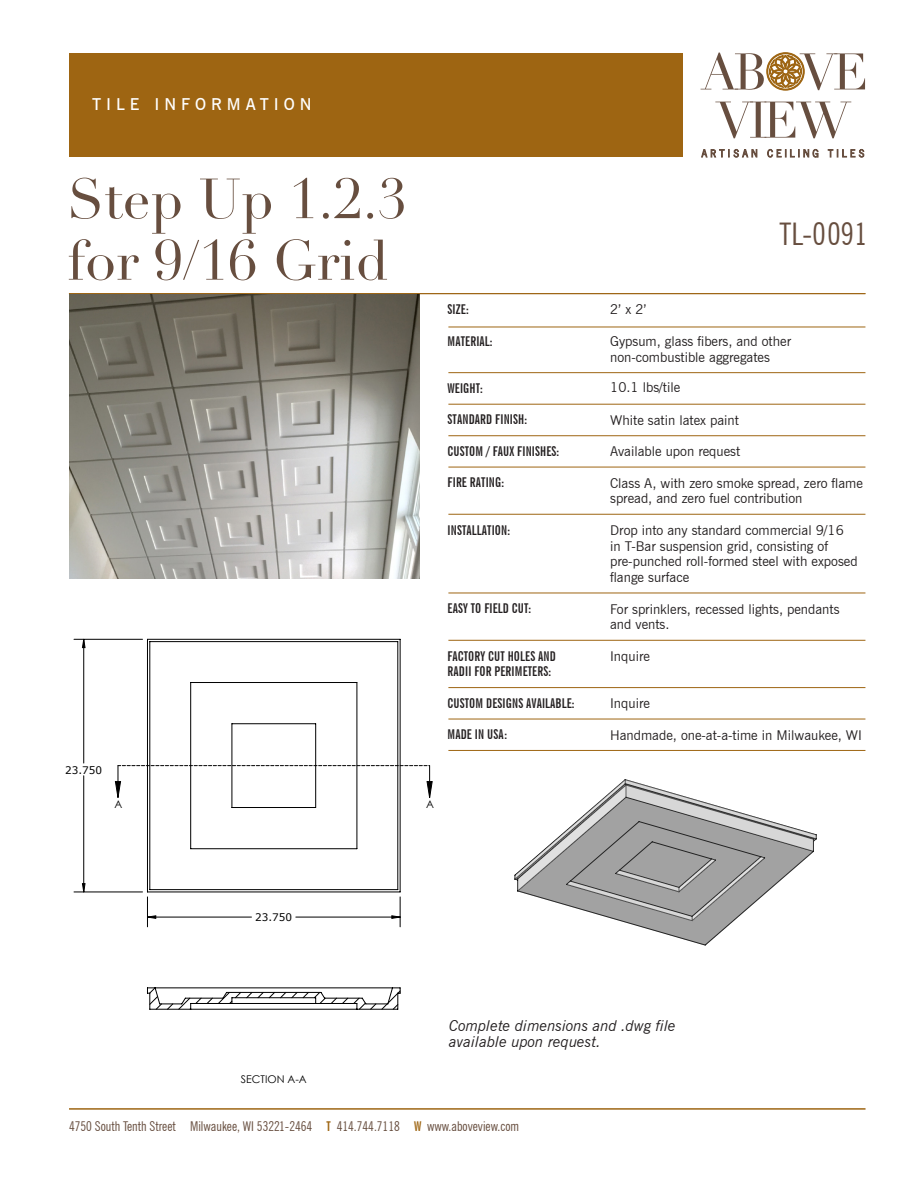
<style>
.page{position:relative;width:918px;height:1188px;background:#fff}
.page>*{position:absolute;margin:0;border:0;box-sizing:border-box;transform-origin:0 0}
.t1{font:55.5px/61.5px "Didot";color:#674e3f}
.t2{font:condensed 31.2px "News Gothic BT";color:#674e3f}
.t3{font:600 16.5px "News Gothic BT";letter-spacing:.3em;color:#fff}
.t4{font:italic 15px/15.8px "News Gothic BT";color:#231f20}
.t5{font:13.5px/15.8px "News Gothic BT";color:#231f20}
.t6{font:700 extra-condensed 13.5px/15.8px "News Gothic BT";letter-spacing:.01em;color:#231f20}
.t7{font:condensed 13.5px "News Gothic BT";color:#674e3f}
.t8{font:10.65px "Century Gothic";color:#000}
.t9{font:10.5px "Verdana";color:#000}
.s1{font-weight:700;font-stretch:extra-condensed;color:#9e6512}
</style>
<div class="page">
<svg style="left:701px;top:149px;width:56px;height:8px"></svg>
<svg style="left:767px;top:149px;width:51px;height:8px"></svg>
<svg style="left:828px;top:149px;width:36px;height:8px"></svg>
<svg style="left:715px;top:102px;width:136px;height:36px"></svg>
<svg style="left:701px;top:53px;width:164px;height:37px"></svg>
<div style="left:69px;top:53px;width:614px;height:104px;background:#9e6512"></div>
<hr style="left:69px;top:1108px;width:797px;height:2px;background:#9e6512">
<hr style="left:448px;top:327px;width:417px;height:1px;background:#9e6512">
<hr style="left:448px;top:372px;width:417px;height:1px;background:#9e6512">
<hr style="left:448px;top:404px;width:417px;height:1px;background:#9e6512">
<hr style="left:448px;top:435px;width:417px;height:1px;background:#9e6512">
<hr style="left:448px;top:467px;width:417px;height:1px;background:#9e6512">
<hr style="left:448px;top:514px;width:417px;height:1px;background:#9e6512">
<hr style="left:448px;top:593px;width:417px;height:1px;background:#9e6512">
<hr style="left:448px;top:640px;width:417px;height:1px;background:#9e6512">
<hr style="left:448px;top:687px;width:417px;height:1px;background:#9e6512">
<hr style="left:448px;top:719px;width:417px;height:1px;background:#9e6512">
<hr style="left:448px;top:750px;width:417px;height:1px;background:#9e6512">
<hr style="left:69px;top:293px;width:796px;height:1px;background:#9e6512">
<hr style="left:429px;top:766px;width:1px;height:32px;background:#000">
<svg style="left:401px;top:765px;width:29px;height:1px"></svg>
<hr style="left:147px;top:897px;width:1px;height:30px;background:#000">
<hr style="left:400px;top:897px;width:1px;height:30px;background:#000">
<hr style="left:74px;top:639px;width:69px;height:1px;background:#000">
<hr style="left:74px;top:892px;width:69px;height:1px;background:#000">
<svg style="left:426px;top:781px;width:7px;height:17px"></svg>
<svg style="left:82px;top:639px;width:318px;height:279px"></svg>
<hr style="left:398px;top:642px;width:1px;height:248px;background:#000">
<hr style="left:150px;top:889px;width:248px;height:1px;background:#000">
<hr style="left:150px;top:642px;width:1px;height:248px;background:#000">
<hr style="left:191px;top:848px;width:166px;height:1px;background:#000">
<hr style="left:357px;top:683px;width:1px;height:166px;background:#000">
<hr style="left:191px;top:682px;width:166px;height:1px;background:#000">
<hr style="left:190px;top:683px;width:1px;height:166px;background:#000">
<hr style="left:150px;top:641px;width:248px;height:1px;background:#000">
<hr style="left:232px;top:723px;width:84px;height:1px;background:#000">
<hr style="left:232px;top:724px;width:1px;height:84px;background:#000">
<hr style="left:232px;top:807px;width:84px;height:1px;background:#000">
<hr style="left:315px;top:724px;width:1px;height:84px;background:#000">
<hr style="left:147px;top:639px;width:253px;height:1px;background:#000">
<hr style="left:147px;top:892px;width:253px;height:1px;background:#000">
<hr style="left:147px;top:639px;width:1px;height:253px;background:#000">
<hr style="left:400px;top:639px;width:1px;height:253px;background:#000">
<svg style="left:147px;top:987px;width:254px;height:23px"></svg>
<img style="left:69px;top:294px;width:351px;height:285px">
<img style="left:514px;top:779px;width:303px;height:167px">
<p class="t3" style="left:92px;top:94px;width:221px">TILE INFORMATION</p>
<h1 class="t1" style="left:67px;top:169px;width:341px">Step Up 1.2.3 for 9/16 Grid</h1>
<p class="t6" style="left:448px;top:301px;width:23px">SIZE:</p>
<p class="t6" style="left:448px;top:333px;width:46px">MATERIAL:</p>
<p class="t6" style="left:448px;top:380px;width:37px">WEIGHT:</p>
<p class="t6" style="left:448px;top:412px;width:81px">STANDARD FINISH:</p>
<p class="t6" style="left:448px;top:443px;width:113px">CUSTOM / FAUX FINISHES:</p>
<p class="t6" style="left:448px;top:475px;width:58px">FIRE RATING:</p>
<p class="t6" style="left:448px;top:522px;width:64px">INSTALLATION:</p>
<p class="t9" style="left:65px;top:763px;width:38px">23.750</p>
<p class="t8" style="left:114px;top:797px;width:9px">A</p>
<p class="t8" style="left:426px;top:797px;width:9px">A</p>
<p class="t6" style="left:448px;top:601px;width:85px">EASY TO FIELD CUT:</p>
<p class="t6" style="left:448px;top:648px;width:110px">FACTORY CUT HOLES AND<br>RADII FOR PERIMETERS:</p>
<p class="t6" style="left:448px;top:695px;width:128px">CUSTOM DESIGNS AVAILABLE:</p>
<p class="t6" style="left:448px;top:727px;width:61px">MADE IN USA:</p>
<p class="t2" style="left:779px;top:215px;width:89px">TL-0091</p>
<p class="t5" style="left:610px;top:302px;width:38px">2’ x 2’</p>
<p class="t5" style="left:610px;top:333px;width:182px">Gypsum, glass fibers, and other non-combustible aggregates</p>
<p class="t5" style="left:610px;top:379px;width:71px">10.1 lbs/tile</p>
<p class="t5" style="left:610px;top:412px;width:130px">White satin latex paint</p>
<p class="t5" style="left:610px;top:443px;width:132px">Available upon request</p>
<p class="t5" style="left:610px;top:475px;width:254px">Class A, with zero smoke spread, zero flame spread, and zero fuel contribution</p>
<p class="t5" style="left:610px;top:522px;width:249px">Drop into any standard commercial 9/16 in T-Bar suspension grid, consisting of pre-punched roll-formed steel with exposed flange surface</p>
<p class="t5" style="left:610px;top:601px;width:231px">For sprinklers, recessed lights, pendants and vents.</p>
<p class="t5" style="left:610px;top:648px;width:41px">Inquire</p>
<p class="t5" style="left:610px;top:695px;width:41px">Inquire</p>
<p class="t5" style="left:610px;top:727px;width:253px">Handmade, one-at-a-time in Milwaukee, WI</p>
<p class="t9" style="left:255px;top:910px;width:38px">23.750</p>
<p class="t8" style="left:241px;top:1072px;width:67px">SECTION A-A</p>
<p class="t4" style="left:449px;top:1018px;width:228px">Complete dimensions and .dwg file available upon request.</p>
<p class="t7" style="left:69px;top:1118px;width:452px">4750 South Tenth Street Milwaukee, WI 53221-2464 <span class="s1">T</span> 414.744.7118 <span class="s1">W</span> www.aboveview.com</p>
</div>
